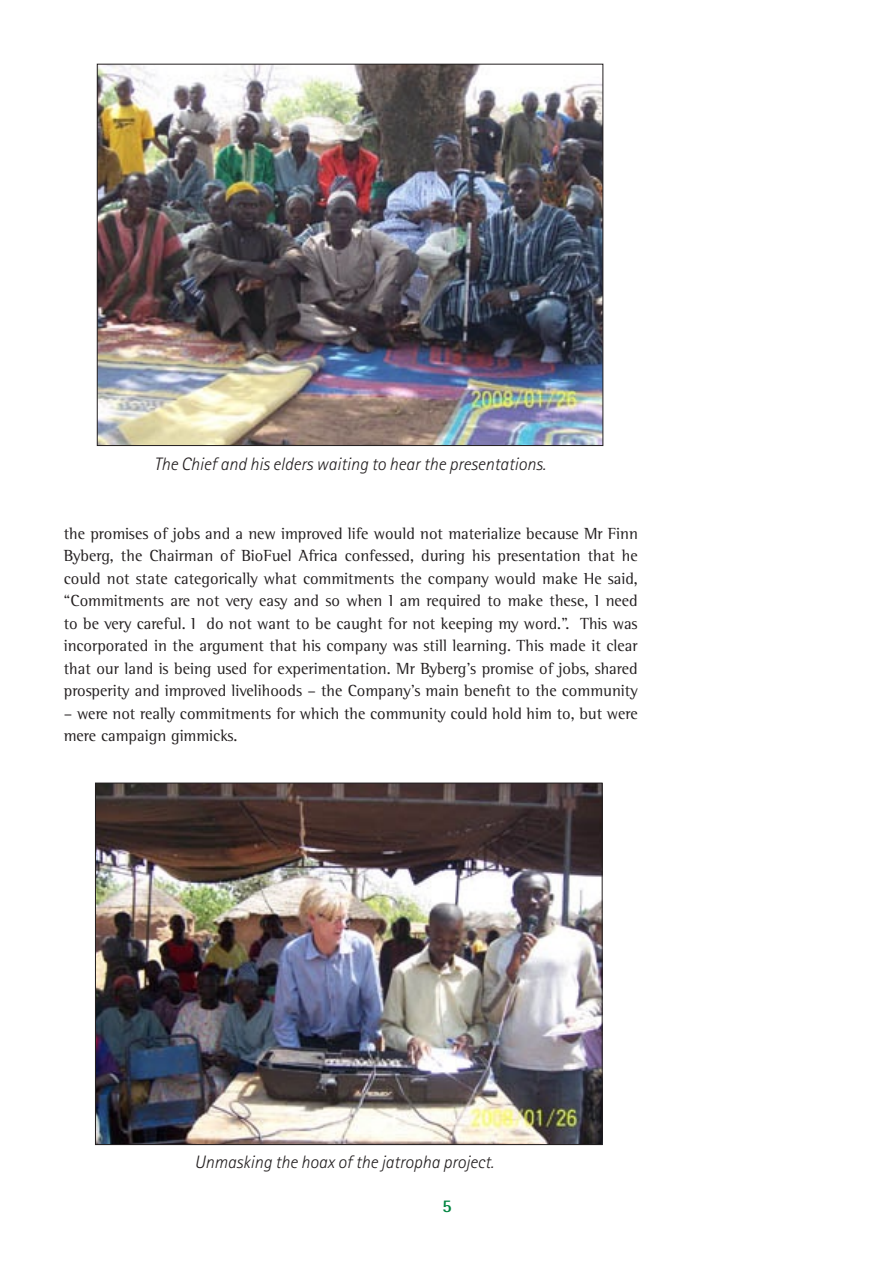
<style>
.page{position:relative;width:893px;height:1263px;background:#fff}
.page>*{position:absolute;margin:0;border:0;box-sizing:border-box;transform-origin:0 0}
.t1{font:italic 300 18px "Rotis Sans Serif";color:#231f20}
.t2{font:700 18px "Rotis Semi Sans";color:#008541}
.t3{font:16.5px/22.5px "Rotis Semi Serif";color:#231f20;text-align:justify}
</style>
<div class="page">
<img style="left:97px;top:785px;width:503px;height:358px">
<img style="left:99px;top:66px;width:502px;height:378px">
<p class="t1" style="left:154px;top:453px;width:393px">The Chief and his elders waiting to hear the presentations.</p>
<p class="t3" style="left:64px;top:522px;width:576px">the promises of jobs and a new improved life would not materialize because Mr Finn Byberg, the Chairman of BioFuel Africa confessed, during his presentation that he could not state categorically what commitments the company would make He said, “Commitments are not very easy and so when I am required to make these, I need to be very careful. I do not want to be caught for not keeping my word.”. This was incorporated in the argument that his company was still learning. This made it clear that our land is being used for experimentation. Mr Byberg’s promise of jobs, shared prosperity and improved livelihoods – the Company’s main benefit to the community</p>
<p class="t3" style="left:64px;top:702px;width:576px">– were not really commitments for which the community could hold him to, but were mere campaign gimmicks.</p>
<p class="t1" style="left:194px;top:1151px;width:301px">Unmasking the hoax of the jatropha project.</p>
<p class="t2" style="left:442px;top:1195px;width:11px">5</p>
</div>
